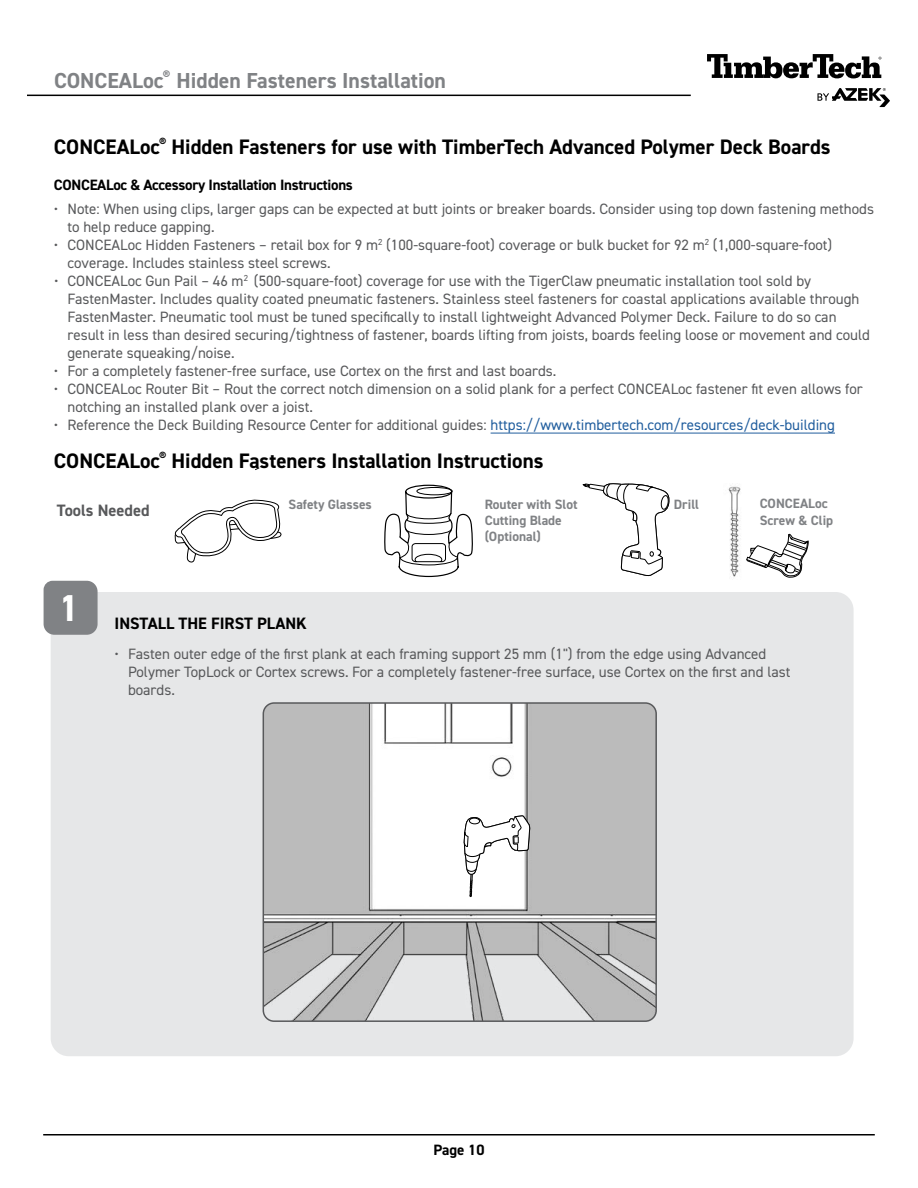
<style>
.page{position:relative;width:918px;height:1188px;background:#fff}
.page>*{position:absolute;margin:0;border:0;box-sizing:border-box;transform-origin:0 0}
.t1{font:700 37.5px "DIN2014";color:#fff}
.t2{font:700 21.75px "DIN2014";color:#808285}
.t3{font:700 21px "DIN2014";color:#000}
.t4{font:700 16.5px "DIN2014";color:#000}
.t5{font:700 16.5px "DIN2014";color:#58595b}
.t6{font:15px/18px "DIN2014";color:#58595b}
.t7{font:700 15px "DIN2014";letter-spacing:-.02em;color:#000}
.t8{font:700 13.5px/16.2px "DIN2014";color:#808285}
.s1{color:#215e9e}
</style>
<div class="page">
<hr style="left:27px;top:95px;width:664px;height:1px;background:#000">
<hr style="left:43px;top:1134px;width:832px;height:2px;background:#000">
<svg style="left:707px;top:54px;width:174px;height:24px"></svg>
<svg style="left:817px;top:88px;width:73px;height:19px"></svg>
<div style="left:51px;top:592px;width:803px;height:464px;background:#e6e7e8;border-radius:18px"></div>
<div style="left:44px;top:581px;width:54px;height:54px;background:#808285"></div>
<hr style="left:491px;top:433px;width:344px;height:1px;background:#215e9e">
<img style="left:263px;top:705px;width:391px;height:315px">
<div style="left:263px;top:702px;width:394px;height:320px;border:2px solid #58595b;border-radius:11px"></div>
<svg style="left:463px;top:815px;width:67px;height:83px"></svg>
<svg style="left:174px;top:499px;width:108px;height:64px"></svg>
<svg style="left:384px;top:484px;width:89px;height:94px"></svg>
<svg style="left:582px;top:483px;width:87px;height:94px"></svg>
<div style="left:417px;top:487px;width:35px;height:8px;border:1px solid #000;border-radius:50%"></div>
<img style="left:728px;top:485px;width:13px;height:92px">
<svg style="left:746px;top:534px;width:63px;height:44px"></svg>
<h2 class="t2" style="left:54px;top:66px;width:394px">CONCEALoc<sup>®</sup> Hidden Fasteners Installation</h2>
<h3 class="t3" style="left:54px;top:133px;width:778px">CONCEALoc<sup>®</sup> Hidden Fasteners for use with TimberTech Advanced Polymer Deck Boards</h3>
<p class="t7" style="left:54px;top:175px;width:300px">CONCEALoc &amp; Accessory Installation Instructions</p>
<p class="t6" style="left:67px;top:200px;width:808px;text-indent:-14px">• Note: When using clips, larger gaps can be expected at butt joints or breaker boards. Consider using top down fastening methods to help reduce gapping.</p>
<p class="t6" style="left:68px;top:236px;width:766px;text-indent:-14px">• CONCEALoc Hidden Fasteners – retail box for 9 m<sup>2</sup> (100-square-foot) coverage or bulk bucket for 92 m<sup>2</sup> (1,000-square-foot) coverage. Includes stainless steel screws.</p>
<p class="t6" style="left:67px;top:272px;width:804px;text-indent:-13px">• CONCEALoc Gun Pail – 46 m<sup>2</sup> (500-square-foot) coverage for use with the TigerClaw pneumatic installation tool sold by FastenMaster. Includes quality coated pneumatic fasteners. Stainless steel fasteners for coastal applications available through FastenMaster. Pneumatic tool must be tuned specifically to install lightweight Advanced Polymer Deck. Failure to do so can result in less than desired securing/tightness of fastener, boards lifting from joists, boards feeling loose or movement and could generate squeaking/noise.</p>
<p class="t6" style="left:54px;top:362px;width:504px">• For a completely fastener-free surface, use Cortex on the first and last boards.</p>
<p class="t6" style="left:67px;top:380px;width:797px;text-indent:-13px">• CONCEALoc Router Bit – Rout the correct notch dimension on a solid plank for a perfect CONCEALoc fastener fit even allows for notching an installed plank over a joist.</p>
<p class="t6" style="left:54px;top:416px;width:783px">• Reference the Deck Building Resource Center for additional guides: <span class="s1">https://www.timbertech.com/resources/deck-building</span></p>
<h3 class="t3" style="left:54px;top:447px;width:491px">CONCEALoc<sup>®</sup> Hidden Fasteners Installation Instructions</h3>
<p class="t5" style="left:57px;top:499px;width:94px">Tools Needed</p>
<p class="t8" style="left:289px;top:496px;width:85px">Safety Glasses</p>
<p class="t8" style="left:485px;top:496px;width:94px">Router with Slot</p>
<p class="t8" style="left:674px;top:496px;width:27px">Drill</p>
<p class="t8" style="left:485px;top:512px;width:79px">Cutting Blade (Optional)</p>
<h1 class="t1" style="left:59px;top:583px;width:22px">1</h1>
<p class="t4" style="left:115px;top:612px;width:194px">INSTALL THE FIRST PLANK</p>
<p class="t8" style="left:760px;top:495px;width:75px">CONCEALoc<br>Screw &amp; Clip</p>
<p class="t6" style="left:128px;top:644px;width:664px;text-indent:-14px">• Fasten outer edge of the first plank at each framing support 25 mm (1") from the edge using Advanced<br>Polymer TopLock or Cortex screws. For a completely fastener-free surface, use Cortex on the first and last boards.</p>
<p class="t7" style="left:434px;top:1140px;width:52px">Page 10</p>
</div>
